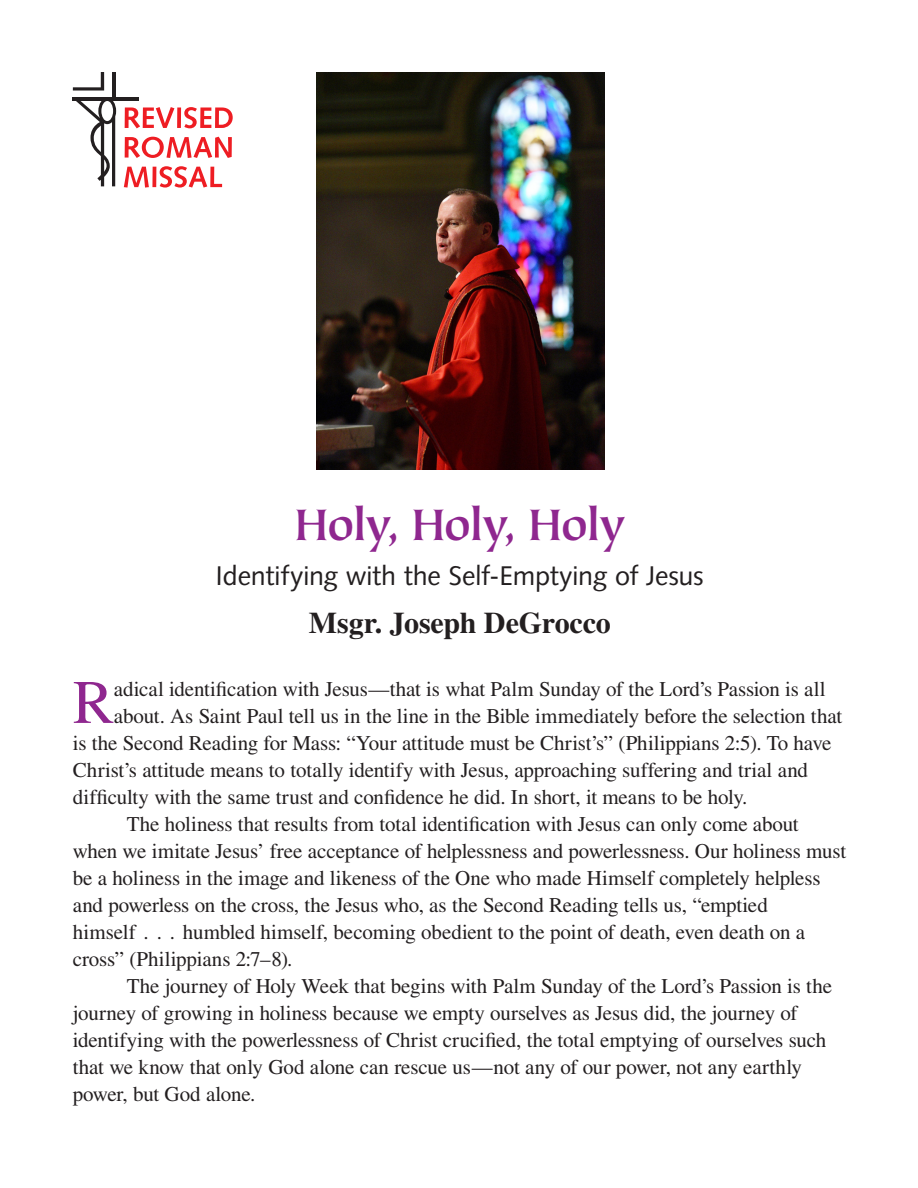
<style>
.page{position:relative;width:918px;height:1188px;background:#fff}
.page>*{position:absolute;margin:0;border:0;box-sizing:border-box;transform-origin:0 0}
.homily__intro_para{font:61.8px "Times LT Std";color:#8f278f}
.title{font:700 49.5px "Tiepolo Std";letter-spacing:-.04em;color:#8f278f}
.author{font:700 30px "Times LT Std";letter-spacing:-.01em;color:#231f20}
.subtitle{font:27px "Syntax LT Std";letter-spacing:-.01em;color:#231f20}
.homily{font:21px/27px "Times LT Std";letter-spacing:-.01em;color:#231f20}
.homily__intro_para-2{font:21px "Times LT Std";letter-spacing:-.01em;color:#231f20}
</style>
<div class="page">
<svg style="left:73px;top:72px;width:31px;height:19px"></svg>
<hr style="left:73px;top:98px;width:66px;height:3px;background:#231f20">
<hr style="left:112px;top:72px;width:3px;height:26px;background:#231f20">
<svg style="left:76px;top:101px;width:40px;height:85px"></svg>
<svg style="left:125px;top:107px;width:49px;height:21px"></svg>
<svg style="left:177px;top:108px;width:4px;height:20px"></svg>
<svg style="left:184px;top:107px;width:49px;height:21px"></svg>
<svg style="left:125px;top:137px;width:107px;height:21px"></svg>
<svg style="left:124px;top:167px;width:25px;height:21px"></svg>
<svg style="left:152px;top:167px;width:4px;height:20px"></svg>
<svg style="left:160px;top:166px;width:62px;height:22px"></svg>
<img style="left:316px;top:72px;width:288px;height:398px">
<p class="title" style="left:294px;top:498px;width:333px">Holy, Holy, Holy</p>
<p class="subtitle" style="left:216px;top:560px;width:490px">Identifying with the Self-Emptying of Jesus</p>
<p class="author" style="left:309px;top:605px;width:303px">Msgr. Joseph DeGrocco</p>
<p class="homily__intro_para" style="left:73px;top:667px;width:43px">R</p>
<p class="homily__intro_para-2" style="left:114px;top:677px;width:713px">adical identification with Jesus—that is what Palm Sunday of the Lord’s Passion is all</p>
<p class="homily__intro_para-2" style="left:114px;top:704px;width:730px">about. As Saint Paul tell us in the line in the Bible immediately before the selection that</p>
<p class="homily__intro_para-2" style="left:73px;top:731px;width:760px">is the Second Reading for Mass: “Your attitude must be Christ’s” (Philippians 2:5). To have</p>
<p class="homily__intro_para-2" style="left:73px;top:758px;width:737px">Christ’s attitude means to totally identify with Jesus, approaching suffering and trial and</p>
<p class="homily__intro_para-2" style="left:73px;top:785px;width:676px">difficulty with the same trust and confidence he did. In short, it means to be holy.</p>
<p class="homily" style="left:73px;top:810px;width:775px;text-indent:54px">The holiness that results from total identification with Jesus can only come about when we imitate Jesus’ free acceptance of helplessness and powerlessness. Our holiness must be a holiness in the image and likeness of the One who made Himself completely helpless and powerless on the cross, the Jesus who, as the Second Reading tells us, “emptied<br>himself . . . humbled himself, becoming obedient to the point of death, even death on a cross” (Philippians 2:7–8).</p>
<p class="homily" style="left:73px;top:972px;width:761px;text-indent:54px">The journey of Holy Week that begins with Palm Sunday of the Lord’s Passion is the journey of growing in holiness because we empty ourselves as Jesus did, the journey of identifying with the powerlessness of Christ crucified, the total emptying of ourselves such that we know that only God alone can rescue us—not any of our power, not any earthly power, but God alone.</p>
</div>
